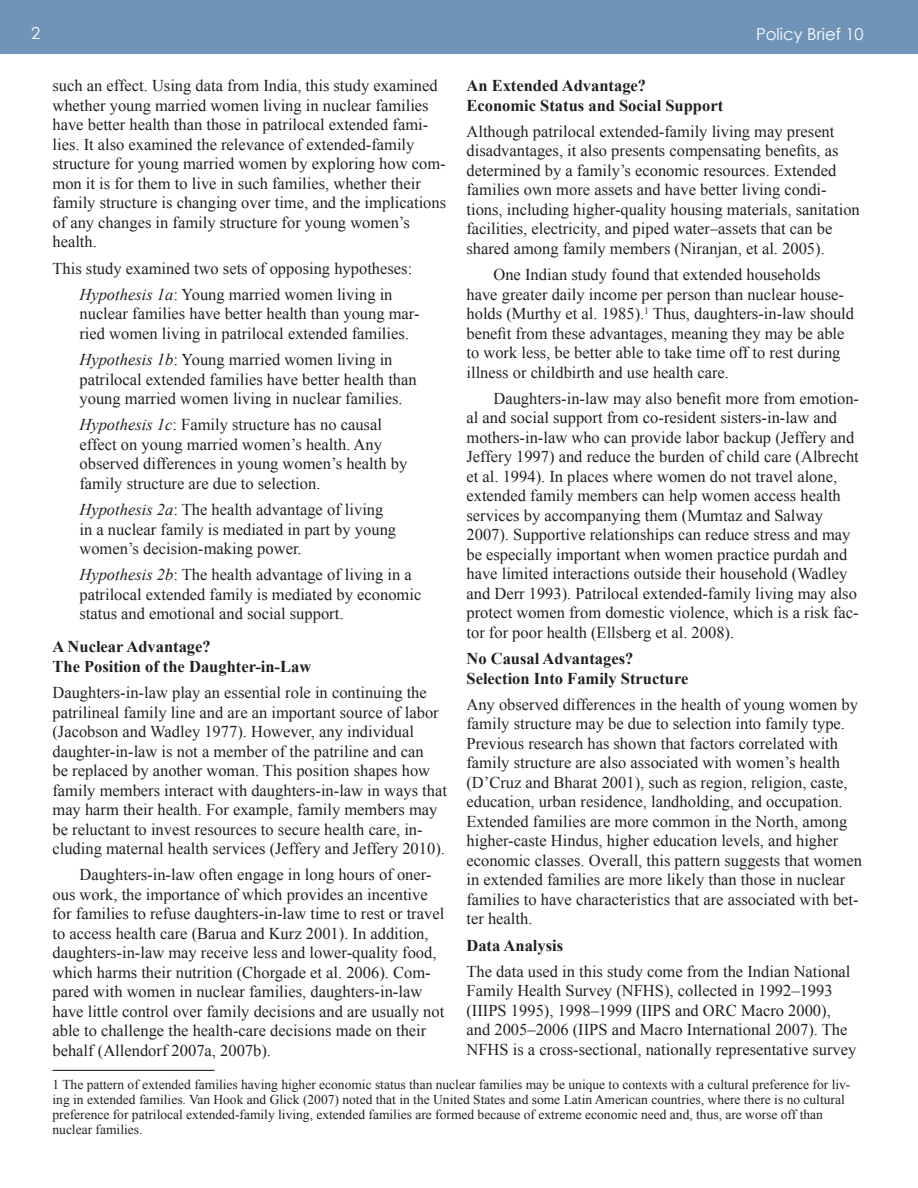
<style>
.page{position:relative;width:918px;height:1188px;background:#fff}
.page>*{position:absolute;margin:0;border:0;box-sizing:border-box;transform-origin:0 0}
.t1{font:16.5px/19.5px "Times New Roman";color:#231f20}
.t2{font:700 16.5px "Times New Roman";color:#231f20}
.t3{font:16.5px "Century Gothic";color:#fff}
.t4{font:13.5px/15px "Times New Roman";color:#231f20}
.s1{font-style:italic}
</style>
<div class="page">
<div style="left:0;top:0;width:918px;height:54px;background:#7094b8"></div>
<hr style="left:52px;top:1070px;width:162px;height:1px;background:#231f20">
<p class="t3" style="left:31px;top:23px;width:11px">2</p>
<p class="t3" style="left:756px;top:24px;width:109px">Policy Brief 10</p>
<p class="t1" style="left:52px;top:76px;width:395px">such an effect. Using data from India, this study examined whether young married women living in nuclear families have better health than those in patrilocal extended fami&shy;lies. It also examined the relevance of extended-family structure for young married women by exploring how com&shy;mon it is for them to live in such families, whether their family structure is changing over time, and the implications of any changes in family structure for young women’s health.</p>
<p class="t1" style="left:52px;top:258px;width:361px">This study examined two sets of opposing hypotheses:</p>
<p class="t1" style="left:80px;top:284px;width:342px"><span class="s1">Hypothesis 1a</span>: Young married women living in nuclear families have better health than young mar&shy;ried women living in patrilocal extended families.</p>
<p class="t1" style="left:80px;top:350px;width:339px"><span class="s1">Hypothesis 1b</span>: Young married women living in patrilocal extended families have better health than young married women living in nuclear families.</p>
<p class="t1" style="left:80px;top:415px;width:329px"><span class="s1">Hypothesis 1c</span>: Family structure has no causal effect on young married women’s health. Any observed differences in young women’s health by family structure are due to selection.</p>
<p class="t1" style="left:80px;top:500px;width:318px"><span class="s1">Hypothesis 2a</span>: The health advantage of living in a nuclear family is mediated in part by young women’s decision-making power.</p>
<p class="t1" style="left:80px;top:565px;width:343px"><span class="s1">Hypothesis 2b</span>: The health advantage of living in a patrilocal extended family is mediated by economic status and emotional and social support.</p>
<p class="t2" style="left:52px;top:635px;width:160px">A Nuclear Advantage?</p>
<p class="t2" style="left:52px;top:655px;width:260px">The Position of the Daughter-in-Law</p>
<p class="t1" style="left:52px;top:683px;width:396px">Daughters-in-law play an essential role in continuing the patrilineal family line and are an important source of labor (Jacobson and Wadley 1977). However, any individual daughter-in-law is not a member of the patriline and can<br>be replaced by another woman. This position shapes how family members interact with daughters-in-law in ways that may harm their health. For example, family members may be reluctant to invest resources to secure health care, in&shy;cluding maternal health services (Jeffery and Jeffery 2010).</p>
<p class="t1" style="left:52px;top:865px;width:393px;text-indent:27px">Daughters-in-law often engage in long hours of oner&shy;ous work, the importance of which provides an incentive for families to refuse daughters-in-law time to rest or travel to access health care (Barua and Kurz 2001). In addition, daughters-in-law may receive less and lower-quality food, which harms their nutrition (Chorgade et al. 2006). Com&shy;pared with women in nuclear families, daughters-in-law have little control over family decisions and are usually not able to challenge the health-care decisions made on their behalf (Allendorf 2007a, 2007b).</p>
<p class="t2" style="left:466px;top:74px;width:181px">An Extended Advantage?</p>
<p class="t2" style="left:466px;top:94px;width:258px">Economic Status and Social Support</p>
<p class="t1" style="left:466px;top:121px;width:395px">Although patrilocal extended-family living may present disadvantages, it also presents compensating benefits, as determined by a family’s economic resources. Extended families own more assets and have better living condi&shy;tions, including higher-quality housing materials, sanitation facilities, electricity, and piped water–assets that can be shared among family members (Niranjan, et al. 2005).</p>
<p class="t1" style="left:466px;top:265px;width:389px;text-indent:27px">One Indian study found that extended households have greater daily income per person than nuclear house&shy;holds (Murthy et al. 1985).<sup>1</sup> Thus, daughters-in-law should benefit from these advantages, meaning they may be able to work less, be better able to take time off to rest during illness or childbirth and use health care.</p>
<p class="t1" style="left:466px;top:388px;width:394px;text-indent:27px">Daughters-in-law may also benefit more from emotion&shy;al and social support from co-resident sisters-in-law and mothers-in-law who can provide labor backup (Jeffery and Jeffery 1997) and reduce the burden of child care (Albrecht et al. 1994). In places where women do not travel alone, extended family members can help women access health services by accompanying them (Mumtaz and Salway 2007). Supportive relationships can reduce stress and may be especially important when women practice purdah and have limited interactions outside their household (Wadley and Derr 1993). Patrilocal extended-family living may also protect women from domestic violence, which is a risk fac&shy;tor for poor health (Ellsberg et al. 2008).</p>
<p class="t2" style="left:466px;top:647px;width:168px">No Causal Advantages?</p>
<p class="t2" style="left:466px;top:667px;width:223px">Selection Into Family Structure</p>
<p class="t1" style="left:466px;top:694px;width:397px">Any observed differences in the health of young women by family structure may be due to selection into family type.<br>Previous research has shown that factors correlated with family structure are also associated with women’s health (D’Cruz and Bharat 2001), such as region, religion, caste, education, urban residence, landholding, and occupation.<br>Extended families are more common in the North, among higher-caste Hindus, higher education levels, and higher economic classes. Overall, this pattern suggests that women in extended families are more likely than those in nuclear families to have characteristics that are associated with bet&shy;ter health.</p>
<p class="t2" style="left:466px;top:934px;width:98px">Data Analysis</p>
<p class="t1" style="left:466px;top:961px;width:391px">The data used in this study come from the Indian National Family Health Survey (NFHS), collected in 1992–1993 (IIIPS 1995), 1998–1999 (IIPS and ORC Macro 2000), and 2005–2006 (IIPS and Macro International 2007). The NFHS is a cross-sectional, nationally representative survey</p>
<p class="t4" style="left:52px;top:1077px;width:799px">1 The pattern of extended families having higher economic status than nuclear families may be unique to contexts with a cultural preference for liv&shy;ing in extended families. Van Hook and Glick (2007) noted that in the United States and some Latin American countries, where there is no cultural preference for patrilocal extended-family living, extended families are formed because of extreme economic need and, thus, are worse off than nuclear families.</p>
</div>
